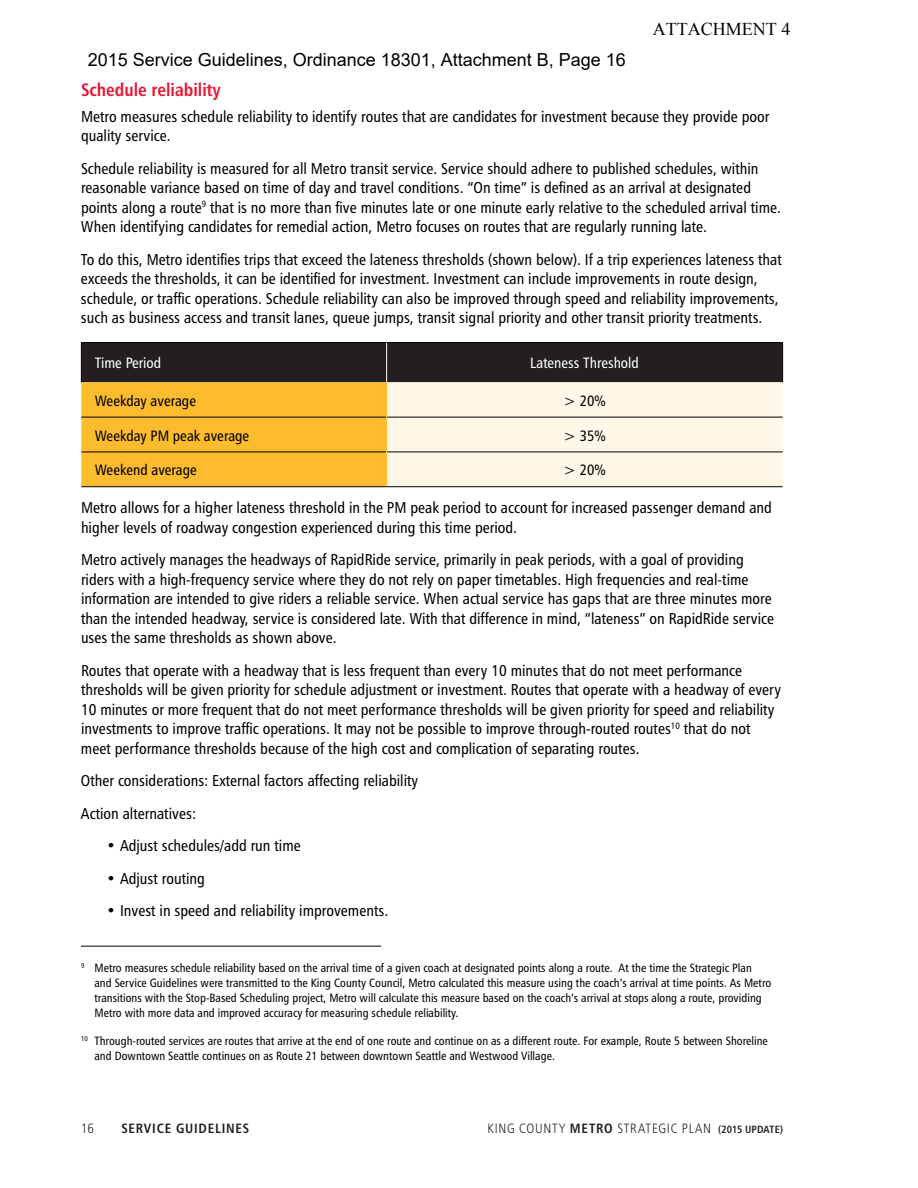
<style>
.page{position:relative;width:918px;height:1188px;background:#fff}
.page>*{position:absolute;margin:0;border:0;box-sizing:border-box;transform-origin:0 0}
.t1{font:18px "Arial";color:#000}
.Subhead_1{font:18px "Humanist 777 BT Bold Condensed B";color:#e51836}
.t2{font:18px "Times New Roman";color:#000}
.Body_10_5_13_wrd_1{font:15.75px/19.5px "Humanist 777 BT Roman Condensed B";color:#000}
.table_text{font:15px "Humanist 777 BT Roman Condensed B";color:#000}
.table_column_black{font:15px "Humanist 777 BT Roman Condensed B";color:#fff}
.Table_text_center{font:15px "Humanist 777 BT Roman Condensed B";color:#000}
.t3{font:13.5px "Humanist 777 BT Light Condensed B";letter-spacing:.06em;color:#231f20}
.t4{font:13.5px "Humanist 777 BT Bold Condensed B";letter-spacing:.055em;color:#231f20}
.Footnote_text{font:12px/15px "Humanist 777 BT Roman Condensed B";color:#000}
.s1{font-family:"Humanist 777 BT Bold Condensed B"}
.s2{font-family:"Humanist 777 BT Bold Condensed B";font-size:10.5px}
</style>
<div class="page">
<svg style="left:81px;top:343px;width:702px;height:143px;background:#bfa675"></svg>
<hr style="left:81px;top:342px;width:306px;height:1px;background:#000">
<hr style="left:81px;top:343px;width:1px;height:39px;background:#000">
<hr style="left:387px;top:342px;width:396px;height:1px;background:#000">
<hr style="left:782px;top:343px;width:1px;height:39px;background:#000">
<hr style="left:81px;top:417px;width:305px;height:1px;background:#000">
<hr style="left:387px;top:417px;width:396px;height:1px;background:#000">
<hr style="left:81px;top:452px;width:305px;height:1px;background:#000">
<hr style="left:387px;top:452px;width:396px;height:1px;background:#000">
<hr style="left:386px;top:343px;width:1px;height:39px;background:#fff">
<hr style="left:386px;top:382px;width:1px;height:35px;background:#fdbb2e">
<hr style="left:386px;top:417px;width:1px;height:35px;background:#fdbb2e">
<hr style="left:386px;top:452px;width:1px;height:35px;background:#fdbb2e">
<hr style="left:81px;top:486px;width:306px;height:1px;background:#000">
<hr style="left:387px;top:486px;width:396px;height:1px;background:#000">
<hr style="left:81px;top:946px;width:300px;height:1px;background:#000">
<p class="t1" style="left:88px;top:48px;width:540px">2015 Service Guidelines, Ordinance 18301, Attachment B, Page 16</p>
<p class="t2" style="left:653px;top:17px;width:139px">ATTACHMENT 4</p>
<p class="Subhead_1" style="left:81px;top:78px;width:142px">Schedule reliability</p>
<p class="Body_10_5_13_wrd_1" style="left:81px;top:106px;width:690px">Metro measures schedule reliability to identify routes that are candidates for investment because they provide poor quality service.</p>
<p class="Body_10_5_13_wrd_1" style="left:81px;top:158px;width:702px">Schedule reliability is measured for all Metro transit service. Service should adhere to published schedules, within reasonable variance based on time of day and travel conditions. “On time” is defined as an arrival at designated points along a route<sup>9</sup> that is no more than five minutes late or one minute early relative to the scheduled arrival time.<br>When identifying candidates for remedial action, Metro focuses on routes that are regularly running late.</p>
<p class="Body_10_5_13_wrd_1" style="left:81px;top:249px;width:702px">To do this, Metro identifies trips that exceed the lateness thresholds (shown below). If a trip experiences lateness that exceeds the thresholds, it can be identified for investment. Investment can include improvements in route design, schedule, or traffic operations. Schedule reliability can also be improved through speed and reliability improvements, such as business access and transit lanes, queue jumps, transit signal priority and other transit priority treatments.</p>
<p class="table_column_black" style="left:95px;top:354px;width:68px">Time Period</p>
<p class="table_column_black" style="left:530px;top:354px;width:110px">Lateness Threshold</p>
<p class="table_text" style="left:95px;top:391px;width:103px">Weekday average</p>
<p class="Table_text_center" style="left:564px;top:391px;width:44px">&gt; 20%</p>
<p class="table_text" style="left:95px;top:426px;width:156px">Weekday PM peak average</p>
<p class="Table_text_center" style="left:564px;top:426px;width:44px">&gt; 35%</p>
<p class="table_text" style="left:95px;top:461px;width:104px">Weekend average</p>
<p class="Table_text_center" style="left:564px;top:461px;width:44px">&gt; 20%</p>
<p class="Body_10_5_13_wrd_1" style="left:81px;top:498px;width:693px">Metro allows for a higher lateness threshold in the PM peak period to account for increased passenger demand and higher levels of roadway congestion experienced during this time period.</p>
<p class="Body_10_5_13_wrd_1" style="left:81px;top:550px;width:695px">Metro actively manages the headways of RapidRide service, primarily in peak periods, with a goal of providing riders with a high-frequency service where they do not rely on paper timetables. High frequencies and real-time information are intended to give riders a reliable service. When actual service has gaps that are three minutes more than the intended headway, service is considered late. With that difference in mind, “lateness” on RapidRide service uses the same thresholds as shown above.</p>
<p class="Body_10_5_13_wrd_1" style="left:81px;top:660px;width:702px">Routes that operate with a headway that is less frequent than every 10 minutes that do not meet performance thresholds will be given priority for schedule adjustment or investment. Routes that operate with a headway of every 10 minutes or more frequent that do not meet performance thresholds will be given priority for speed and reliability investments to improve traffic operations. It may not be possible to improve through-routed routes<sup>10</sup> that do not meet performance thresholds because of the high cost and complication of separating routes.</p>
<p class="Body_10_5_13_wrd_1" style="left:81px;top:771px;width:339px">Other considerations: External factors affecting reliability</p>
<p class="Body_10_5_13_wrd_1" style="left:81px;top:803px;width:117px">Action alternatives:</p>
<p class="Body_10_5_13_wrd_1" style="left:106px;top:836px;width:196px">• Adjust schedules/add run time</p>
<p class="Body_10_5_13_wrd_1" style="left:106px;top:868px;width:100px">• Adjust routing</p>
<p class="Body_10_5_13_wrd_1" style="left:106px;top:901px;width:283px">• Invest in speed and reliability improvements.</p>
<p class="Footnote_text" style="left:94px;top:960px;width:678px;text-indent:-14px"><sup>9</sup> Metro measures schedule reliability based on the arrival time of a given coach at designated points along a route. At the time the Strategic Plan and Service Guidelines were transmitted to the King County Council, Metro calculated this measure using the coach’s arrival at time points. As Metro transitions with the Stop-Based Scheduling project, Metro will calculate this measure based on the coach’s arrival at stops along a route, providing Metro with more data and improved accuracy for measuring schedule reliability.</p>
<p class="Footnote_text" style="left:94px;top:1033px;width:675px;text-indent:-14px"><sup>10</sup> Through-routed services are routes that arrive at the end of one route and continue on as a different route. For example, Route 5 between Shoreline and Downtown Seattle continues on as Route 21 between downtown Seattle and Westwood Village.</p>
<p class="t3" style="left:81px;top:1120px;width:14px">16</p>
<p class="t4" style="left:122px;top:1120px;width:129px">SERVICE GUIDELINES</p>
<p class="t3" style="left:487px;top:1120px;width:297px">KING COUNTY <span class="s1">METRO</span> STRATEGIC PLAN <span class="s2">(2015 UPDATE)</span></p>
</div>
